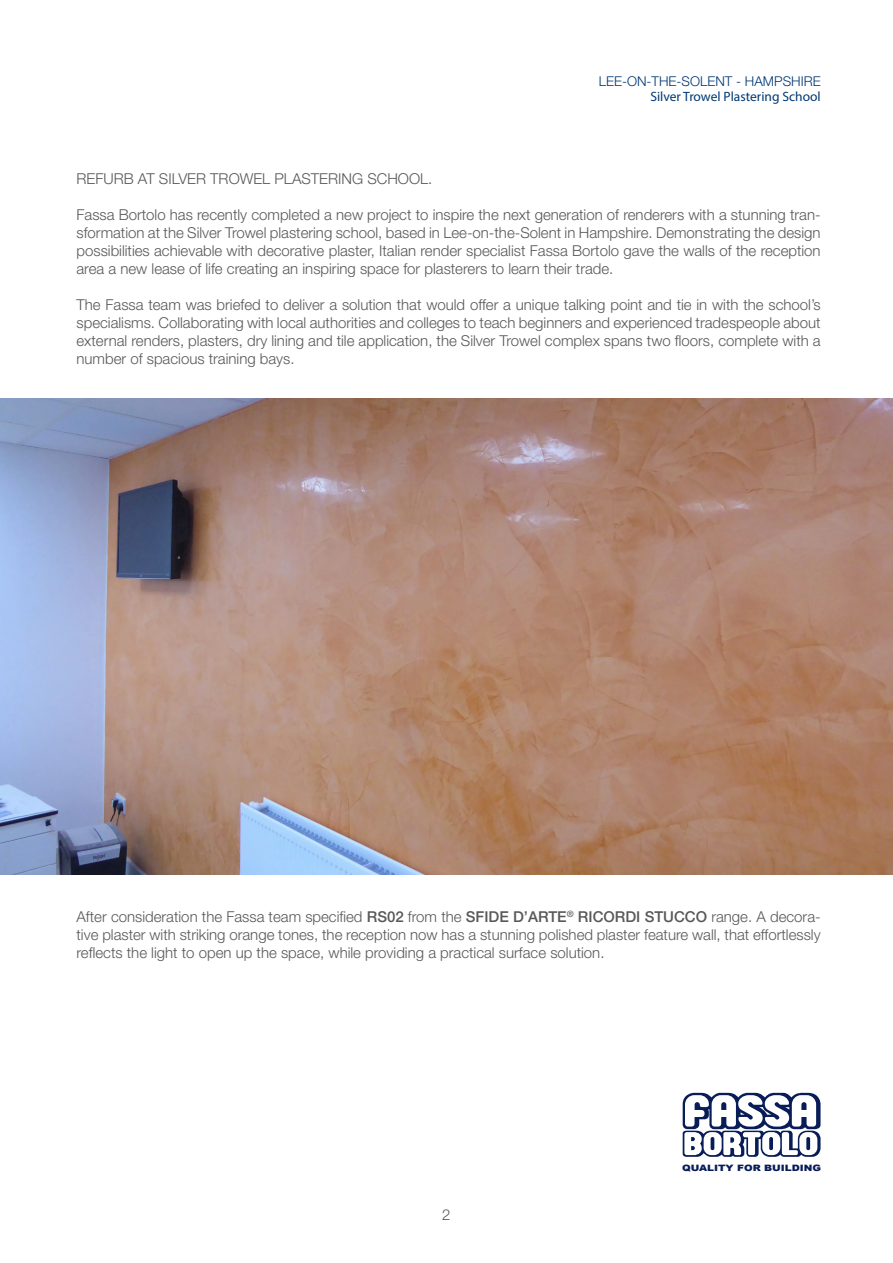
<style>
.page{position:relative;width:893px;height:1263px;background:#fff}
.page>*{position:absolute;margin:0;border:0;box-sizing:border-box;transform-origin:0 0}
.Testo_Normale{font:300 15px/18px "Helvetica Neue LT Std";color:#57585a;text-align:justify}
.t1{font:13.5px "Myriad Pro";color:#013874}
.t2{font:300 13.5px "Helvetica Neue LT Std";color:#013874}
.t3{font:900 8.85px "Arial";color:#081d58;scale:1.18 1}
.s1{font-weight:500}
</style>
<div class="page">
<svg style="left:682px;top:1092px;width:139px;height:65px"></svg>
<img style="left:0;top:399px;width:893px;height:476px">
<p class="t2" style="left:599px;top:73px;width:223px">LEE-ON-THE-SOLENT - HAMPSHIRE</p>
<p class="t1" style="left:650px;top:88px;width:172px">Silver Trowel Plastering School</p>
<p class="Testo_Normale" style="left:77px;top:169px;width:357px">REFURB AT SILVER TROWEL PLASTERING SCHOOL.</p>
<p class="Testo_Normale" style="left:77px;top:205px;width:746px">Fassa Bortolo has recently completed a new project to inspire the next generation of renderers with a stunning tran&shy;sformation at the Silver Trowel plastering school, based in Lee-on-the-Solent in Hampshire. Demonstrating the design possibilities achievable with decorative plaster, Italian render specialist Fassa Bortolo gave the walls of the reception area a new lease of life creating an inspiring space for plasterers to learn their trade.</p>
<p class="Testo_Normale" style="left:77px;top:295px;width:746px">The Fassa team was briefed to deliver a solution that would offer a unique talking point and tie in with the school’s specialisms. Collaborating with local authorities and colleges to teach beginners and experienced tradespeople about external renders, plasters, dry lining and tile application, the Silver Trowel complex spans two floors, complete with a number of spacious training bays.</p>
<p class="Testo_Normale" style="left:77px;top:907px;width:746px">After consideration the Fassa team specified <span class="s1">RS02</span> from the <span class="s1">SFIDE D’ARTE</span><sup>®</sup> <span class="s1">RICORDI STUCCO</span> range. A decora&shy;tive plaster with striking orange tones, the reception now has a stunning polished plaster feature wall, that effortlessly reflects the light to open up the space, while providing a practical surface solution.</p>
<p class="Testo_Normale" style="left:442px;top:1205px;width:10px">2</p>
<p class="t3" style="left:682px;top:1162px;width:119px">QUALITY FOR BUILDING</p>
</div>
